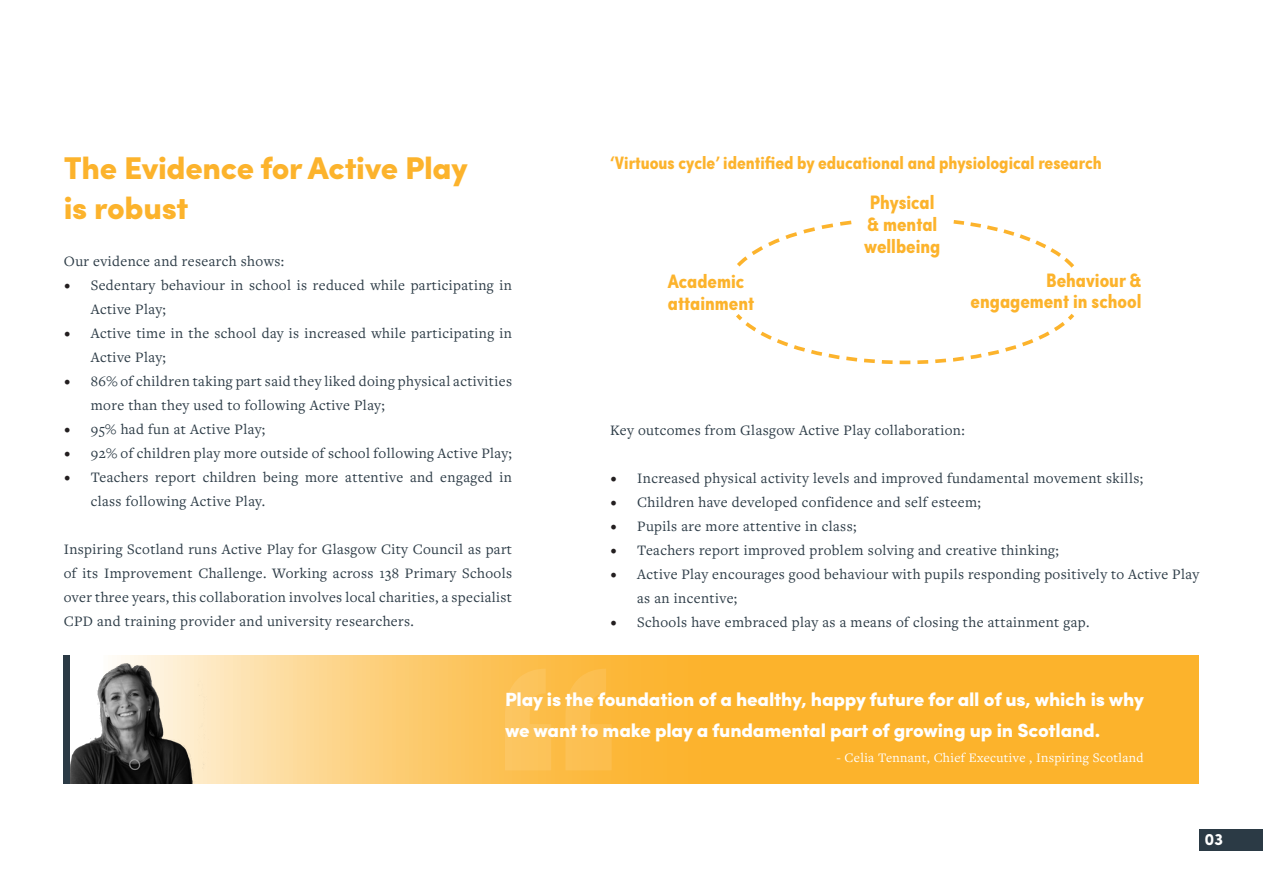
<style>
.page{position:relative;width:1263px;height:893px;background:#fff}
.page>*{position:absolute;margin:0;border:0;box-sizing:border-box;transform-origin:0 0}
.t1{font:900 31.5px "Sofia Pro";letter-spacing:-.01em;color:#fcb32c}
.t2{font:700 condensed 19.5px/21.9px "Sofia Pro";color:#fcb32c}
.t3{font:900 19.2px/31.5px "Sofia Pro";letter-spacing:-.01em;color:#fff}
.t4{font:700 condensed 18px "Sofia Pro";color:#fcb32c}
.t5{font:700 16.5px "Sofia Pro";color:#fff}
.t6{font:15px/24px "Freight Text Pro";letter-spacing:.025em;color:#2b3a45}
.t7{font:13.5px "Freight Text Pro";letter-spacing:.025em;color:#fff}
.s1{font-family:"Minion Pro";font-size:18px;color:#231f20}
</style>
<div class="page">
<div style="left:1199px;top:829px;width:64px;height:21px;background:#2b3a45"></div>
<svg style="left:117px;top:655px;width:1082px;height:129px;background:#fcbd48"></svg>
<div style="left:64px;top:655px;width:6px;height:129px;background:#2b3a45"></div>
<svg style="left:505px;top:669px;width:107px;height:101px;background:#fcbf50"></svg>
<img style="left:70px;top:656px;width:153px;height:128px">
<svg style="left:737px;top:220px;width:115px;height:47px"></svg>
<svg style="left:953px;top:220px;width:121px;height:48px"></svg>
<svg style="left:736px;top:313px;width:339px;height:52px"></svg>
<p class="t1" style="left:64px;top:143px;width:405px">The Evidence for Active Play</p>
<p class="t1" style="left:64px;top:183px;width:126px">is robust</p>
<p class="t6" style="left:64px;top:249px;width:222px">Our evidence and research shows:</p>
<p class="t6" style="left:91px;top:273px;width:423px;text-indent:-27px"><span class="s1">•</span> Sedentary behaviour in school is reduced while participating in<br>Active Play;</p>
<p class="t6" style="left:91px;top:321px;width:423px;text-indent:-27px"><span class="s1">•</span> Active time in the school day is increased while participating in<br>Active Play;</p>
<p class="t6" style="left:91px;top:369px;width:423px;text-indent:-27px"><span class="s1">•</span> 86% of children taking part said they liked doing physical activities more than they used to following Active Play;</p>
<p class="t6" style="left:64px;top:417px;width:203px"><span class="s1">•</span> 95% had fun at Active Play;</p>
<p class="t6" style="left:64px;top:441px;width:450px"><span class="s1">•</span> 92% of children play more outside of school following Active Play;</p>
<p class="t6" style="left:91px;top:465px;width:423px;text-indent:-27px"><span class="s1">•</span> Teachers report children being more attentive and engaged in class following Active Play.</p>
<p class="t6" style="left:64px;top:537px;width:450px;text-align:justify">Inspiring Scotland runs Active Play for Glasgow City Council as part of its Improvement Challenge. Working across 138 Primary Schools over three years, this collaboration involves local charities, a specialist CPD and training provider and university researchers.</p>
<p class="t4" style="left:610px;top:151px;width:493px">‘Virtuous cycle’ identified by educational and physiological research</p>
<p class="t2" style="left:864px;top:191px;width:78px">Physical &amp; mental wellbeing</p>
<p class="t2" style="left:970px;top:269px;width:172px;text-align:right">Behaviour &amp; engagement in school</p>
<p class="t2" style="left:668px;top:270px;width:88px">Academic attainment</p>
<p class="t6" style="left:610px;top:418px;width:356px">Key outcomes from Glasgow Active Play collaboration:</p>
<p class="t6" style="left:610px;top:466px;width:534px"><span class="s1">•</span> Increased physical activity levels and improved fundamental movement skills;</p>
<p class="t6" style="left:610px;top:490px;width:372px"><span class="s1">•</span> Children have developed confidence and self esteem;</p>
<p class="t6" style="left:610px;top:514px;width:248px"><span class="s1">•</span> Pupils are more attentive in class;</p>
<p class="t6" style="left:610px;top:538px;width:450px"><span class="s1">•</span> Teachers report improved problem solving and creative thinking;</p>
<p class="t6" style="left:637px;top:562px;width:563px;text-indent:-27px"><span class="s1">•</span> Active Play encourages good behaviour with pupils responding positively to Active Play as an incentive;</p>
<p class="t6" style="left:610px;top:610px;width:481px"><span class="s1">•</span> Schools have embraced play as a means of closing the attainment gap.</p>
<p class="t3" style="left:505px;top:682px;width:640px">Play is the foundation of a healthy, happy future for all of us, which is why we want to make play a fundamental part of growing up in Scotland.</p>
<p class="t7" style="left:836px;top:749px;width:309px">- Celia Tennant, Chief Executive , Inspiring Scotland</p>
<p class="t5" style="left:1204px;top:827px;width:20px">03</p>
</div>
